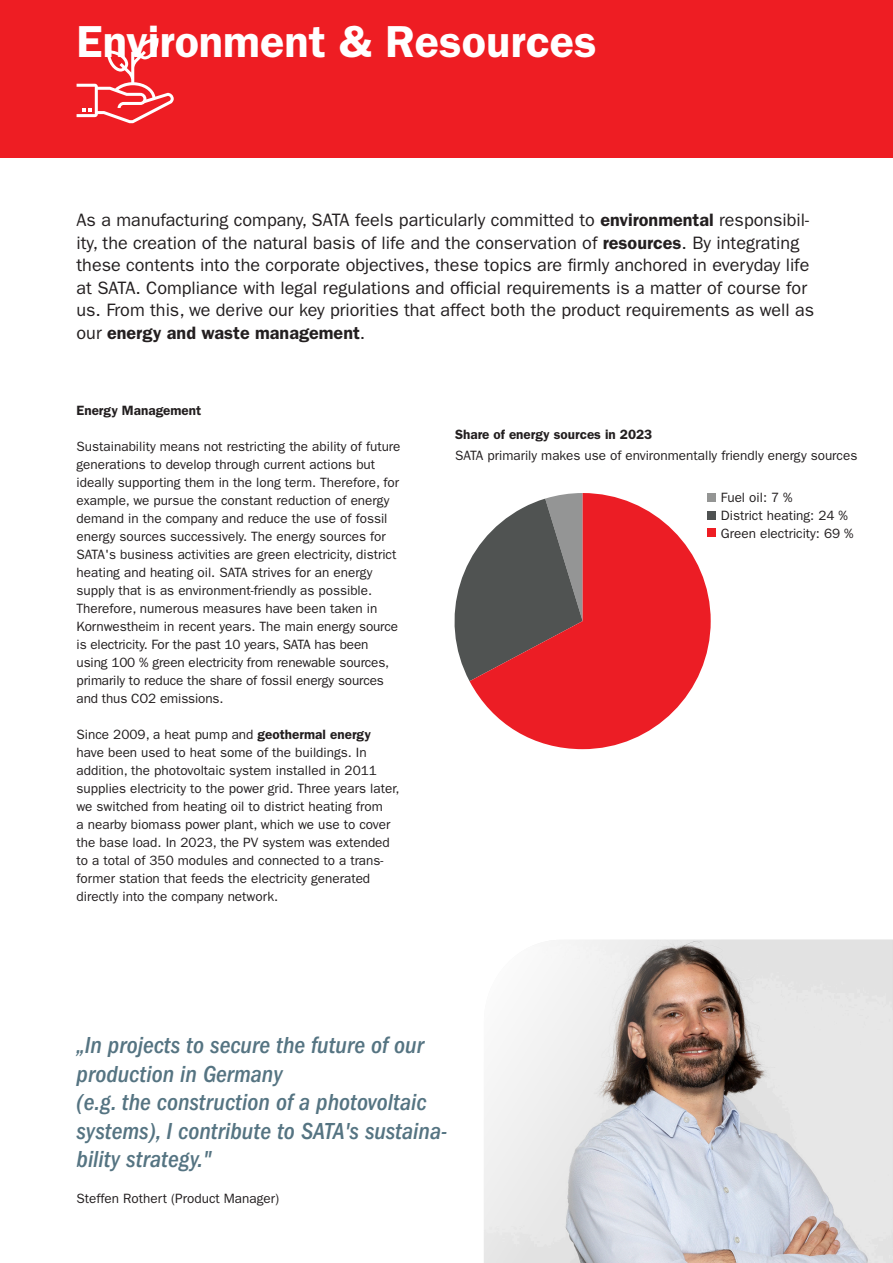
<style>
.page{position:relative;width:893px;height:1263px;background:#fff}
.page>*{position:absolute;margin:0;border:0;box-sizing:border-box;transform-origin:0 0}
.Headline_BIG{font:600 45px "ITC Franklin Gothic Std";color:#fff}
.Zitat{font:italic 500 condensed 24px/28.5px "ITC Franklin Gothic Std";color:#557482}
.Einleser{font:18px/22.5px "ITC Franklin Gothic Std";color:#231f20}
.Fliesstext{font:13.5px/18px "ITC Franklin Gothic Std";color:#231f20}
.Fliesstext-2{font:600 13.5px "ITC Franklin Gothic Std";color:#231f20}
.s1{font-weight:600}
</style>
<div class="page">
<div style="left:0;top:0;width:893px;height:157px;background:#ee1d23"></div>
<svg style="left:77px;top:38px;width:97px;height:85px"></svg>
<div style="left:707px;top:493px;width:9px;height:8px;background:#949594"></div>
<div style="left:707px;top:511px;width:9px;height:8px;background:#4f5252"></div>
<div style="left:707px;top:528px;width:9px;height:9px;background:#ee1d23"></div>
<svg style="left:455px;top:560px;width:15px;height:121px"></svg>
<svg style="left:470px;top:493px;width:241px;height:256px;fill:#ec1d25"></svg>
<img style="left:484px;top:940px;width:409px;height:323px">
<p class="Headline_BIG" style="left:77px;top:15px;width:522px">Environment &amp; Resources</p>
<p class="Einleser" style="left:77px;top:209px;width:739px">As a manufacturing company, SATA feels particularly committed to <span class="s1">environmental</span> responsibil&shy;ity, the creation of the natural basis of life and the conservation of <span class="s1">resources</span>. By integrating these contents into the corporate objectives, these topics are firmly anchored in everyday life at SATA. Compliance with legal regulations and official requirements is a matter of course for us. From this, we derive our key priorities that affect both the product requirements as well as our <span class="s1">energy and waste management</span>.</p>
<p class="Fliesstext-2" style="left:77px;top:402px;width:126px">Energy Management</p>
<p class="Fliesstext" style="left:77px;top:437px;width:326px">Sustainability means not restricting the ability of future generations to develop through current actions but ideally supporting them in the long term. Therefore, for example, we pursue the constant reduction of energy demand in the company and reduce the use of fossil energy sources successively. The energy sources for SATA's business activities are green electricity, district heating and heating oil. SATA strives for an energy supply that is as environment-friendly as possible.<br>Therefore, numerous measures have been taken in Kornwestheim in recent years. The main energy source is electricity. For the past 10 years, SATA has been using 100 % green electricity from renewable sources, primarily to reduce the share of fossil energy sources and thus CO2 emissions.</p>
<p class="Fliesstext" style="left:77px;top:725px;width:324px">Since 2009, a heat pump and <span class="s1">geothermal energy </span>have been used to heat some of the buildings. In addition, the photovoltaic system installed in 2011 supplies electricity to the power grid. Three years later, we switched from heating oil to district heating from<br>a nearby biomass power plant, which we use to cover the base load. In 2023, the PV system was extended to a total of 350 modules and connected to a trans&shy;former station that feeds the electricity generated directly into the company network.</p>
<p class="Fliesstext-2" style="left:455px;top:426px;width:199px">Share of energy sources in 2023</p>
<p class="Fliesstext" style="left:455px;top:446px;width:404px">SATA primarily makes use of environmentally friendly energy sources</p>
<p class="Fliesstext" style="left:721px;top:489px;width:73px">Fuel oil: 7 %</p>
<p class="Fliesstext" style="left:721px;top:507px;width:129px">District heating: 24 %</p>
<p class="Fliesstext" style="left:721px;top:524px;width:134px">Green electricity: 69 %</p>
<p class="Zitat" style="left:77px;top:1031px;width:349px">„In projects to secure the future of our production in Germany</p>
<p class="Zitat" style="left:77px;top:1088px;width:372px">(e.g. the construction of a photovoltaic systems), I contribute to SATA's sustaina&shy;bility strategy."</p>
<p class="Fliesstext" style="left:77px;top:1190px;width:204px">Steffen Rothert (Product Manager)</p>
</div>
